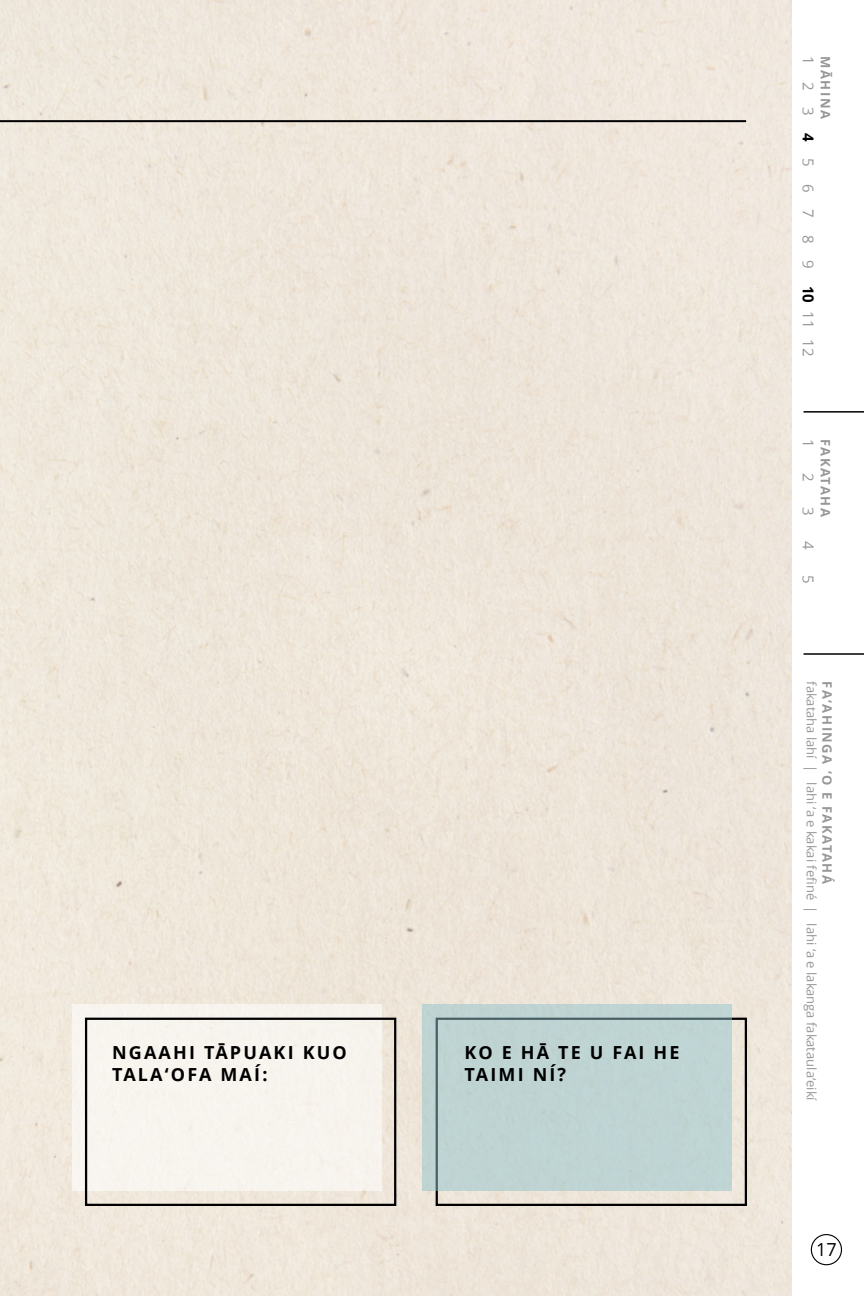
<style>
.page{position:relative;width:864px;height:1296px;background:#fff}
.page>*{position:absolute;margin:0;border:0;box-sizing:border-box;transform-origin:0 0}
.FIGimg_title{font:700 18px/21.6px "Zoramlds Lat";letter-spacing:.12em;color:#000}
.page_number{font:18px "Zoramlds Lat";color:#000}
.t1{font:15px "Zoramlds Lat";color:#969798}
.t2{font:13px "Zoramlds Lat";color:#969798}
.t3{font:700 13px "Zoramlds Lat";letter-spacing:.12em;color:#969798}
.s1{font-weight:700;color:#000}
</style>
<div class="page">
<div style="left:72px;top:1005px;width:309px;height:186px;background:#f7f4ee"></div>
<div style="left:85px;top:1018px;width:311px;height:188px;border:2px solid #000"></div>
<div style="left:436px;top:1018px;width:311px;height:188px;border:2px solid #000"></div>
<div style="left:423px;top:1005px;width:309px;height:186px;background:#bfd4d3"></div>
<hr style="left:804px;top:653px;width:60px;height:2px;background:#000">
<hr style="left:804px;top:411px;width:60px;height:2px;background:#000">
<hr style="left:0;top:120px;width:746px;height:2px;background:#000">
<div style="left:811px;top:1234px;width:31px;height:31px;border:1px solid #000;border-radius:50%"></div>
<p class="FIGimg_title" style="left:112px;top:1042px;width:236px">NGAAHI TĀPUAKI KUO<br>TALAʻOFA MAÍ:</p>
<p class="FIGimg_title" style="left:465px;top:1042px;width:217px">KO E HĀ TE U FAI HE<br>TAIMI NÍ?</p>
<p class="t1" style="left:819px;top:56px;width:10px;rotate:90deg">1</p>
<p class="t3" style="left:835px;top:56px;width:64px;rotate:90deg">MĀHINA</p>
<p class="t1" style="left:819px;top:82px;width:277px;rotate:90deg">2 3 <span class="s1">4</span> 5 6 7 8 9 <span class="s1">10</span> 11 12</p>
<p class="t1" style="left:819px;top:439px;width:10px;rotate:90deg">1</p>
<p class="t3" style="left:835px;top:439px;width:79px;rotate:90deg">FAKATAHA</p>
<p class="t1" style="left:819px;top:473px;width:10px;rotate:90deg">2</p>
<p class="t1" style="left:819px;top:507px;width:10px;rotate:90deg">3</p>
<p class="t1" style="left:819px;top:541px;width:10px;rotate:90deg">4</p>
<p class="t1" style="left:819px;top:575px;width:10px;rotate:90deg">5</p>
<p class="t2" style="left:821px;top:681px;width:421px;rotate:90deg">fakataha lahí | lahi ʻa e kakai fefiné | lahi ʻa e lakanga fakataulaʻeikí</p>
<p class="t3" style="left:837px;top:681px;width:204px;rotate:90deg">FAʻAHINGA ʻO E FAKATAHÁ</p>
<p class="page_number" style="left:816px;top:1236px;width:22px">17</p>
</div>
